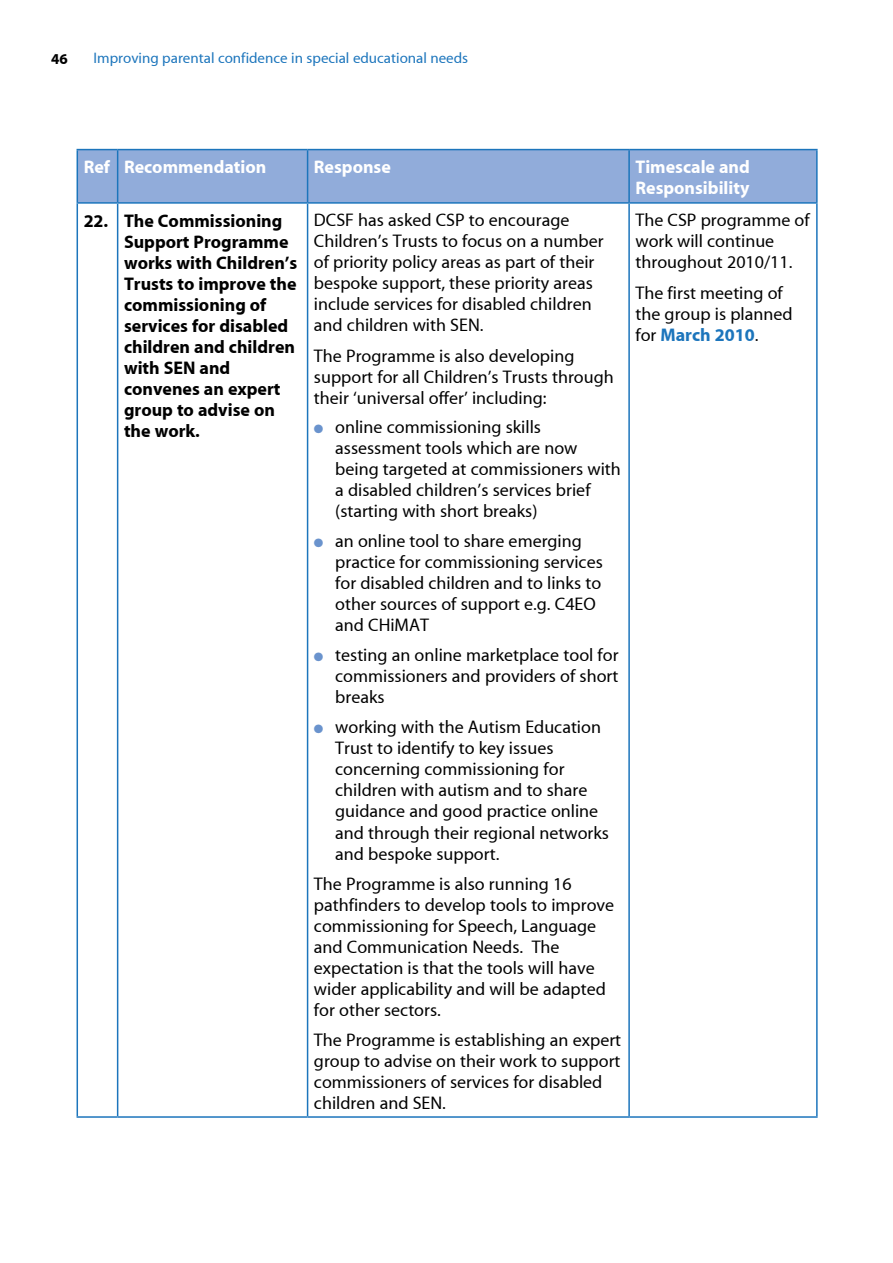
<style>
.page{position:relative;width:893px;height:1263px;background:#fff}
.page>*{position:absolute;margin:0;border:0;box-sizing:border-box;transform-origin:0 0}
.t1{font:18px/21px "Myriad MM";color:#000}
.t2{font:18px/21px "Myriad MM Bold";color:#000}
.t3{font:18px/21px "Myriad MM Bold";color:#fff}
.t4{font:18px "Myriad MM Bold";color:#1c75bc}
.t5{font:15px "Myriad MM";color:#1c75bc}
.t6{font:15px "Myriad MM Bold";color:#000}
.s1{font-family:"Myriad MM";color:#000}
.s2{color:#6a93cd}
</style>
<div class="page">
<div style="left:78px;top:150px;width:738px;height:52px;background:#91acda"></div>
<hr style="left:117px;top:150px;width:1px;height:52px;background:#1c75bc">
<hr style="left:307px;top:150px;width:1px;height:52px;background:#1c75bc">
<hr style="left:628px;top:150px;width:2px;height:52px;background:#1c75bc">
<hr style="left:117px;top:204px;width:1px;height:912px;background:#1c75bc">
<hr style="left:307px;top:204px;width:1px;height:912px;background:#1c75bc">
<hr style="left:628px;top:204px;width:2px;height:912px;background:#1c75bc">
<hr style="left:77px;top:1116px;width:41px;height:2px;background:#1c75bc">
<hr style="left:118px;top:1116px;width:190px;height:2px;background:#1c75bc">
<hr style="left:308px;top:1116px;width:321px;height:2px;background:#1c75bc">
<hr style="left:629px;top:1116px;width:189px;height:2px;background:#1c75bc">
<hr style="left:77px;top:204px;width:1px;height:912px;background:#1c75bc">
<hr style="left:816px;top:204px;width:2px;height:912px;background:#1c75bc">
<hr style="left:77px;top:149px;width:41px;height:1px;background:#1c75bc">
<hr style="left:77px;top:150px;width:1px;height:52px;background:#1c75bc">
<hr style="left:118px;top:149px;width:190px;height:1px;background:#1c75bc">
<hr style="left:308px;top:149px;width:321px;height:1px;background:#1c75bc">
<hr style="left:629px;top:149px;width:189px;height:1px;background:#1c75bc">
<hr style="left:816px;top:150px;width:2px;height:52px;background:#1c75bc">
<hr style="left:77px;top:202px;width:41px;height:2px;background:#1c75bc">
<hr style="left:118px;top:202px;width:190px;height:2px;background:#1c75bc">
<hr style="left:308px;top:202px;width:321px;height:2px;background:#1c75bc">
<hr style="left:629px;top:202px;width:189px;height:2px;background:#1c75bc">
<p class="t6" style="left:51px;top:51px;width:18px">46</p>
<p class="t5" style="left:94px;top:51px;width:376px">Improving parental confidence in special educational needs</p>
<p class="t3" style="left:84px;top:157px;width:184px">Ref Recommendation</p>
<p class="t3" style="left:314px;top:157px;width:78px">Response</p>
<p class="t3" style="left:635px;top:157px;width:116px">Timescale and<br>Responsibility</p>
<p class="t2" style="left:124px;top:211px;width:175px;text-indent:-40px">22. The Commissioning<br>Support Programme works with Children’s<br>Trusts to improve the commissioning of services for disabled children and children with SEN and convenes an expert group to advise on the work.</p>
<p class="t1" style="left:314px;top:211px;width:291px">DCSF has asked CSP to encourage Children’s Trusts to focus on a number of priority policy areas as part of their bespoke support, these priority areas include services for disabled children and children with SEN.</p>
<p class="t1" style="left:635px;top:211px;width:176px">The CSP programme of work will continue throughout 2010/11.</p>
<p class="t1" style="left:635px;top:283px;width:159px">The first meeting of the group is planned</p>
<p class="t4" style="left:635px;top:325px;width:124px"><span class="s1">for</span> March 2010<span class="s1">.</span></p>
<p class="t1" style="left:314px;top:346px;width:301px">The Programme is also developing support for all Children’s Trusts through their ‘universal offer’ including:</p>
<p class="t1" style="left:335px;top:418px;width:287px;text-indent:-21px"><span class="s2">●</span> online commissioning skills assessment tools which are now being targeted at commissioners with a disabled children’s services brief (starting with short breaks)</p>
<p class="t1" style="left:335px;top:532px;width:269px;text-indent:-21px"><span class="s2">●</span> an online tool to share emerging practice for commissioning services for disabled children and to links to other sources of support e.g. C4EO and CHiMAT</p>
<p class="t1" style="left:335px;top:646px;width:285px;text-align:justify;text-indent:-21px"><span class="s2">●</span> testing an online marketplace tool for commissioners and providers of short breaks</p>
<p class="t1" style="left:335px;top:718px;width:275px;text-indent:-21px"><span class="s2">●</span> working with the Autism Education<br>Trust to identify to key issues concerning commissioning for children with autism and to share guidance and good practice online and through their regional networks and bespoke support.</p>
<p class="t1" style="left:314px;top:874px;width:302px">The Programme is also running 16 pathfinders to develop tools to improve commissioning for Speech, Language and Communication Needs. The expectation is that the tools will have wider applicability and will be adapted for other sectors.</p>
<p class="t1" style="left:314px;top:1030px;width:309px">The Programme is establishing an expert group to advise on their work to support commissioners of services for disabled children and SEN.</p>
</div>
